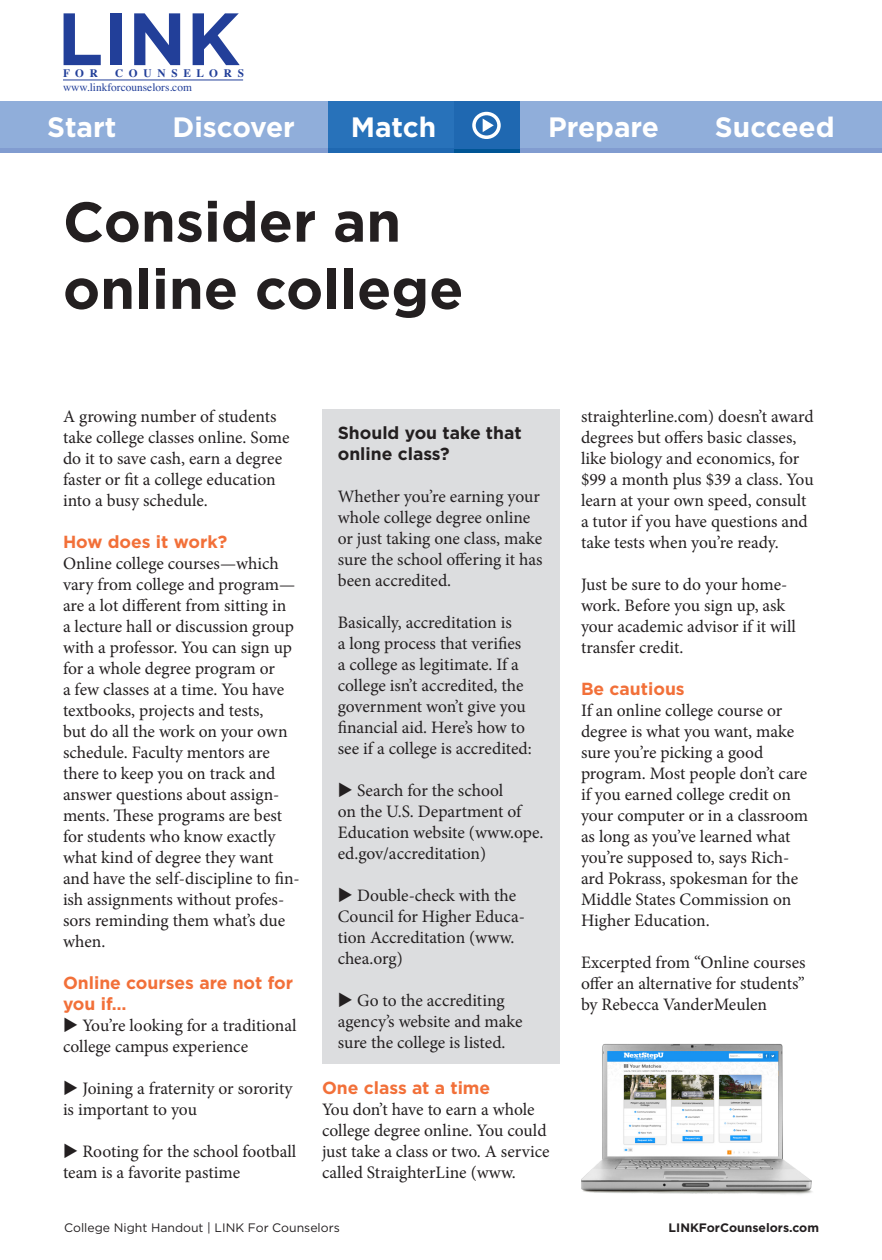
<style>
.page{position:relative;width:882px;height:1260px;background:#fff}
.page>*{position:absolute;margin:0;border:0;box-sizing:border-box;transform-origin:0 0}
.t1{font:700 56px/67.2px "Gotham";color:#231f20}
.t2{font:700 28px "Gotham";color:#fff}
.t3{font:17.5px/21px "Minion Pro";letter-spacing:-.005em;color:#231f20}
.t4{font:700 17.5px/21px "Gotham";color:#f27039}
.t5{font:700 17.5px/21px "Gotham";color:#231f20}
.t6{font:12.25px "Gotham";color:#231f20}
.t7{font:700 12.25px "Gotham";color:#231f20}
.t8{font:11.38px "Times";color:#223f99}
.t9{font:700 11.38px "Times";color:#223f99}
</style>
<div class="page">
<svg style="left:64px;top:13px;width:37px;height:52px"></svg>
<div style="left:110px;top:13px;width:11px;height:52px;background:#223f99"></div>
<svg style="left:134px;top:13px;width:46px;height:52px"></svg>
<svg style="left:193px;top:13px;width:47px;height:52px"></svg>
<hr style="left:63px;top:80px;width:180px;height:1px;background:#223f99">
<div style="left:0;top:101px;width:882px;height:49px;background:#90aeda"></div>
<div style="left:328px;top:101px;width:192px;height:52px;background:#2872ba"></div>
<div style="left:0;top:148px;width:882px;height:5px;background:#819cd0"></div>
<div style="left:328px;top:148px;width:192px;height:5px;background:#1f68b1"></div>
<div style="left:454px;top:148px;width:66px;height:5px;background:#005595"></div>
<div style="left:454px;top:101px;width:66px;height:47px;background:#1f68b1"></div>
<div style="left:472px;top:112px;width:29px;height:27px;border:4px solid #fff;border-radius:50%"></div>
<svg style="left:483px;top:119px;width:11px;height:13px"></svg>
<div style="left:322px;top:410px;width:238px;height:654px;background:#dcdddf"></div>
<img style="left:581px;top:1044px;width:231px;height:151px">
<p class="t9" style="left:63px;top:62px;width:36px">F O R</p>
<p class="t9" style="left:115px;top:62px;width:131px">C O U N S E L O R S</p>
<p class="t8" style="left:63px;top:76px;width:130px">www.linkforcounselors.com</p>
<p class="t2" style="left:47px;top:108px;width:71px">Start</p>
<p class="t2" style="left:172px;top:108px;width:124px">Discover</p>
<p class="t2" style="left:351px;top:108px;width:87px">Match</p>
<p class="t2" style="left:548px;top:108px;width:113px">Prepare</p>
<p class="t2" style="left:715px;top:108px;width:121px">Succeed</p>
<p class="t1" style="left:63px;top:188px;width:402px">Consider an online college</p>
<p class="t3" style="left:63px;top:406px;width:228px">A growing number of students take college classes online. Some do it to save cash, earn a degree faster or fit a college education into a busy schedule.</p>
<p class="t4" style="left:63px;top:531px;width:166px">How does it work?</p>
<p class="t3" style="left:63px;top:553px;width:238px">Online college courses—which vary from college and program— are a lot different from sitting in<br>a lecture hall or discussion group with a professor. You can sign up for a whole degree program or<br>a few classes at a time. You have textbooks, projects and tests,<br>but do all the work on your own schedule. Faculty mentors are there to keep you on track and answer questions about assign&shy;ments. These programs are best for students who know exactly what kind of degree they want and have the self-discipline to fin&shy;ish assignments without profes&shy;sors reminding them what’s due when.</p>
<p class="t4" style="left:63px;top:972px;width:232px">Online courses are not for you if…</p>
<p class="t3" style="left:63px;top:1015px;width:235px">◆ You’re looking for a traditional college campus experience</p>
<p class="t3" style="left:63px;top:1078px;width:231px">◆ Joining a fraternity or sorority is important to you</p>
<p class="t3" style="left:63px;top:1141px;width:235px">◆ Rooting for the school football team is a favorite pastime</p>
<p class="t5" style="left:338px;top:422px;width:185px">Should you take that online class?</p>
<p class="t3" style="left:338px;top:486px;width:206px">Whether you’re earning your whole college degree online or just taking one class, make sure the school offering it has been accredited.</p>
<p class="t3" style="left:338px;top:612px;width:196px">Basically, accreditation is<br>a long process that verifies a college as legitimate. If a college isn’t accredited, the government won’t give you financial aid. Here’s how to see if a college is accredited:</p>
<p class="t3" style="left:338px;top:780px;width:207px">◆ Search for the school<br>on the U.S. Department of<br>Education website (www.ope. ed.gov/accreditation)</p>
<p class="t3" style="left:338px;top:885px;width:189px">◆ Double-check with the<br>Council for Higher Educa&shy;tion Accreditation (www. chea.org)</p>
<p class="t3" style="left:338px;top:990px;width:186px">◆ Go to the accrediting agency’s website and make sure the college is listed.</p>
<p class="t4" style="left:322px;top:1077px;width:170px">One class at a time</p>
<p class="t3" style="left:322px;top:1099px;width:229px">You don’t have to earn a whole college degree online. You could just take a class or two. A service called StraighterLine (www.</p>
<p class="t3" style="left:581px;top:406px;width:234px">straighterline.com) doesn’t award degrees but offers basic classes,</p>
<p class="t3" style="left:581px;top:448px;width:234px">like biology and economics, for $99 a month plus $39 a class. You learn at your own speed, consult a tutor if you have questions and take tests when you’re ready.</p>
<p class="t3" style="left:581px;top:574px;width:217px">Just be sure to do your home&shy;work. Before you sign up, ask your academic advisor if it will transfer credit.</p>
<p class="t4" style="left:581px;top:678px;width:105px">Be cautious</p>
<p class="t3" style="left:581px;top:700px;width:229px">If an online college course or degree is what you want, make sure you’re picking a good program. Most people don’t care if you earned college credit on your computer or in a classroom as long as you’ve learned what you’re supposed to, says Rich&shy;ard Pokrass, spokesman for the<br>Middle States Commission on<br>Higher Education.</p>
<p class="t3" style="left:581px;top:952px;width:226px;text-align:justify">Excerpted from “Online courses offer an alternative for students” by Rebecca VanderMeulen</p>
<p class="t6" style="left:64px;top:1220px;width:277px">College Night Handout | LINK For Counselors</p>
<p class="t7" style="left:669px;top:1220px;width:152px">LINKForCounselors.com</p>
</div>
